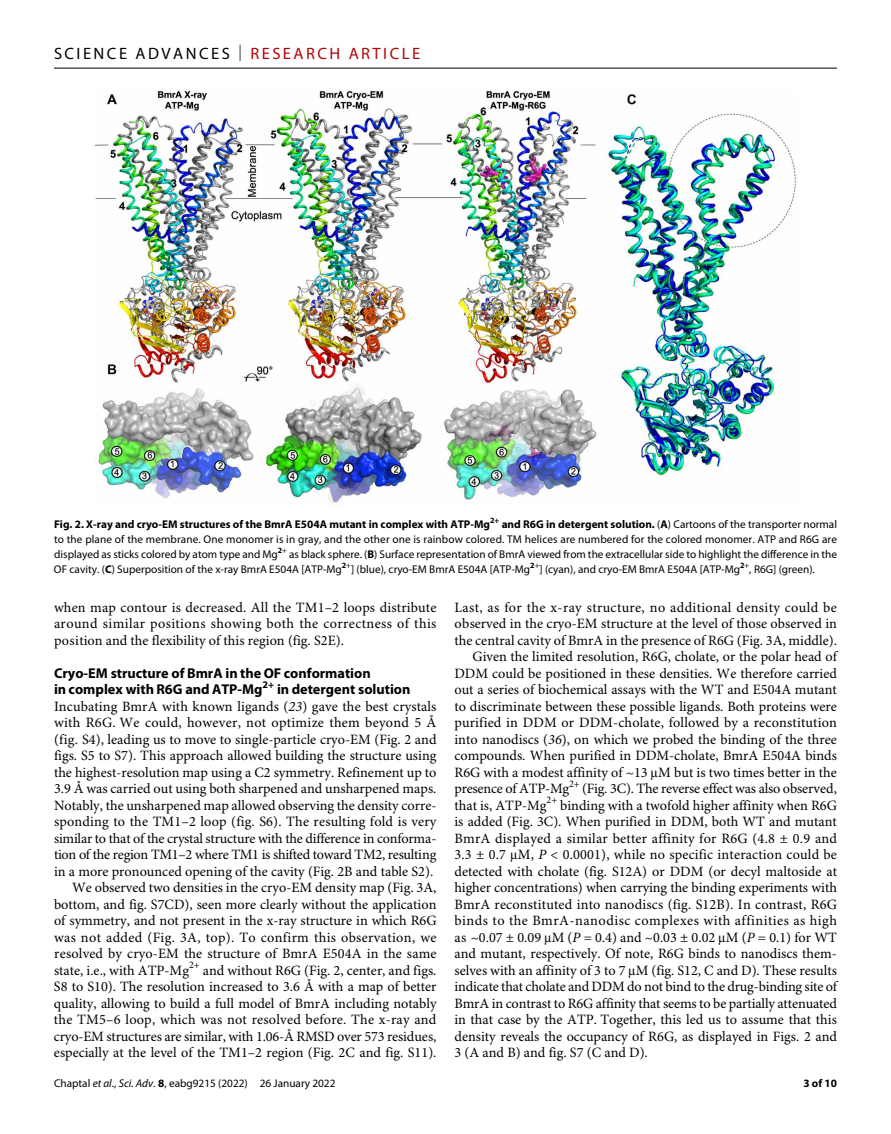
<style>
.page{position:relative;width:891px;height:1134px;background:#fff}
.page>*{position:absolute;margin:0;border:0;box-sizing:border-box;transform-origin:0 0}
.t1{font:16.5px "Myriad Pro";letter-spacing:.15em;color:#000}
.t2{font:14.25px/16.5px "Minion Pro";color:#000;text-align:justify}
.t3{font:700 14.25px/16.5px "Myriad Pro";color:#000}
.t4{font:14.25px "Minion Pro";letter-spacing:.025em;color:#000}
.t5{font:14.25px "Minion Pro";letter-spacing:.035em;color:#000}
.t6{font:11.25px/15px "Myriad Pro";color:#000;text-align:justify}
.t7{font:700 11.25px "Myriad Pro";color:#000}
.s1{font-weight:300}
.s2{color:#b10508}
.s3{font-weight:700}
.s4{font-style:italic}
</style>
<div class="page">
<hr style="left:54px;top:68px;width:783px;height:1px;background:#000">
<img style="left:95px;top:90px;width:701px;height:414px">
<p class="t1" style="left:54px;top:40px;width:368px">SCIENCE ADVANCES <span class="s1">|</span> <span class="s2">RESEARCH ARTICLE</span></p>
<p class="t6" style="left:54px;top:517px;width:785px"><span class="s3">Fig. 2. X-ray and cryo-EM structures of the BmrA E504A mutant in complex with ATP-Mg</span><sup>2+</sup> <span class="s3">and R6G in detergent solution.</span> (<span class="s3">A</span>) Cartoons of the transporter normal to the plane of the membrane. One monomer is in gray, and the other one is rainbow colored. TM helices are numbered for the colored monomer. ATP and R6G are displayed as sticks colored by atom type and Mg<sup>2</sup><sup>+</sup> as black sphere. (<span class="s3">B</span>) Surface representation of BmrA viewed from the extracellular side to highlight the difference in the OF cavity. (<span class="s3">C</span>) Superposition of the x-ray BmrA E504A [ATP-Mg<sup>2</sup><sup>+</sup>] (blue), cryo-EM BmrA E504A [ATP-Mg<sup>2</sup><sup>+</sup>] (cyan), and cryo-EM BmrA E504A [ATP-Mg<sup>2</sup><sup>+</sup>, R6G] (green).</p>
<p class="t2" style="left:54px;top:600px;width:384px">when map contour is decreased. All the TM1–2 loops distribute around similar positions showing both the correctness of this position and the flexibility of this region (fig. S2E).</p>
<p class="t3" style="left:54px;top:664px;width:358px">Cryo-EM structure of BmrA in the OF conformation<br>in complex with R6G and ATP-Mg<sup>2+</sup> in detergent solution</p>
<p class="t2" style="left:54px;top:699px;width:384px;text-align:right">Incubating BmrA with known ligands (<span class="s4">23</span>) gave the best crystals with R6G. We could, however, not optimize them beyond 5 Å (fig. S4), leading us to move to single-particle cryo-EM (Fig. 2 and figs. S5 to S7). This approach allowed building the structure using the highest-resolution map using a C2 symmetry. Refinement up to 3.9 Å was carried out using both sharpened and unsharpened maps.<br>Notably, the unsharpened map allowed observing the density corre&shy;sponding to the TM1–2 loop (fig. S6). The resulting fold is very similar to that of the crystal structure with the difference in conforma&shy;tion of the region TM1–2 where TM1 is shifted toward TM2, resulting in a more pronounced opening of the cavity (Fig. 2B and table S2).<br>We observed two densities in the cryo-EM density map (Fig. 3A, bottom, and fig. S7CD), seen more clearly without the application of symmetry, and not present in the x-ray structure in which R6G was not added (Fig. 3A, top). To confirm this observation, we resolved by cryo-EM the structure of BmrA E504A in the same state, i.e., with ATP-Mg<sup>2+</sup> and without R6G (Fig. 2, center, and figs.<br>S8 to S10). The resolution increased to 3.6 Å with a map of better quality, allowing to build a full model of BmrA including notably the TM5–6 loop, which was not resolved before. The x-ray and cryo-EM structures are similar, with 1.06-Å RMSD over 573 residues, especially at the level of the TM1–2 region (Fig. 2C and fig. S11).</p>
<p class="t6" style="left:54px;top:1076px;width:283px">Chaptal <span class="s4">et al</span>., <span class="s4">Sci. Adv.</span> <span class="s3">8</span>, eabg9215 (2022) 26 January 2022</p>
<p class="t4" style="left:454px;top:598px;width:384px">Last, as for the x-ray structure, no additional density could be</p>
<p class="t2" style="left:454px;top:617px;width:384px">observed in the cryo-EM structure at the level of those observed in</p>
<p class="t2" style="left:454px;top:633px;width:384px">the central cavity of BmrA in the presence of R6G (Fig. 3A, middle).</p>
<p class="t2" style="left:472px;top:650px;width:366px">Given the limited resolution, R6G, cholate, or the polar head of</p>
<p class="t2" style="left:454px;top:666px;width:384px">DDM could be positioned in these densities. We therefore carried</p>
<p class="t2" style="left:454px;top:683px;width:384px">out a series of biochemical assays with the WT and E504A mutant</p>
<p class="t2" style="left:454px;top:699px;width:384px">to discriminate between these possible ligands. Both proteins were</p>
<p class="t2" style="left:454px;top:716px;width:384px">purified in DDM or DDM-cholate, followed by a reconstitution</p>
<p class="t2" style="left:454px;top:732px;width:384px">into nanodiscs (<span class="s4">36</span>), on which we probed the binding of the three</p>
<p class="t2" style="left:454px;top:749px;width:384px">compounds. When purified in DDM-cholate, BmrA E504A binds</p>
<p class="t2" style="left:454px;top:765px;width:384px">R6G with a modest affinity of ~13 M but is two times better in the</p>
<p class="t2" style="left:454px;top:782px;width:384px">presence of ATP-Mg<sup>2+</sup> (Fig. 3C). The reverse effect was also observed,</p>
<p class="t2" style="left:454px;top:798px;width:384px">that is, ATP-Mg<sup>2+</sup> binding with a twofold higher affinity when R6G</p>
<p class="t2" style="left:455px;top:815px;width:384px">is added (Fig. 3C). When purified in DDM, both WT and mutant</p>
<p class="t2" style="left:455px;top:831px;width:384px">BmrA displayed a similar better affinity for R6G (4.8 ± 0.9 and</p>
<p class="t2" style="left:455px;top:848px;width:384px">3.3 ± 0.7 M, <span class="s4">P</span> &lt; 0.0001), while no specific interaction could be</p>
<p class="t2" style="left:455px;top:864px;width:384px">detected with cholate (fig. S12A) or DDM (or decyl maltoside at</p>
<p class="t2" style="left:455px;top:881px;width:384px">higher concentrations) when carrying the binding experiments with</p>
<p class="t2" style="left:455px;top:897px;width:384px">BmrA reconstituted into nanodiscs (fig. S12B). In contrast, R6G</p>
<p class="t5" style="left:455px;top:912px;width:384px">binds to the BmrA-nanodisc complexes with affinities as high</p>
<p class="t2" style="left:455px;top:930px;width:384px">as ~0.07 ± 0.09 M (<span class="s4">P</span> = 0.4) and ~0.03 ± 0.02 M (<span class="s4">P</span> = 0.1) for WT</p>
<p class="t2" style="left:455px;top:947px;width:384px">and mutant, respectively. Of note, R6G binds to nanodiscs them-</p>
<p class="t2" style="left:455px;top:963px;width:384px">selves with an affinity of 3 to 7 M (fig. S12, C and D). These results</p>
<p class="t2" style="left:455px;top:980px;width:384px">indicate that cholate and DDM do not bind to the drug-binding site of</p>
<p class="t2" style="left:455px;top:996px;width:384px">BmrA in contrast to R6G affinity that seems to be partially attenuated</p>
<p class="t2" style="left:455px;top:1013px;width:384px">in that case by the ATP. Together, this led us to assume that this</p>
<p class="t2" style="left:455px;top:1029px;width:384px">density reveals the occupancy of R6G, as displayed in Figs. 2 and</p>
<p class="t2" style="left:455px;top:1046px;width:195px">3 (A and B) and fig. S7 (C and D).</p>
<p class="t7" style="left:803px;top:1074px;width:35px">3 of 10</p>
</div>
